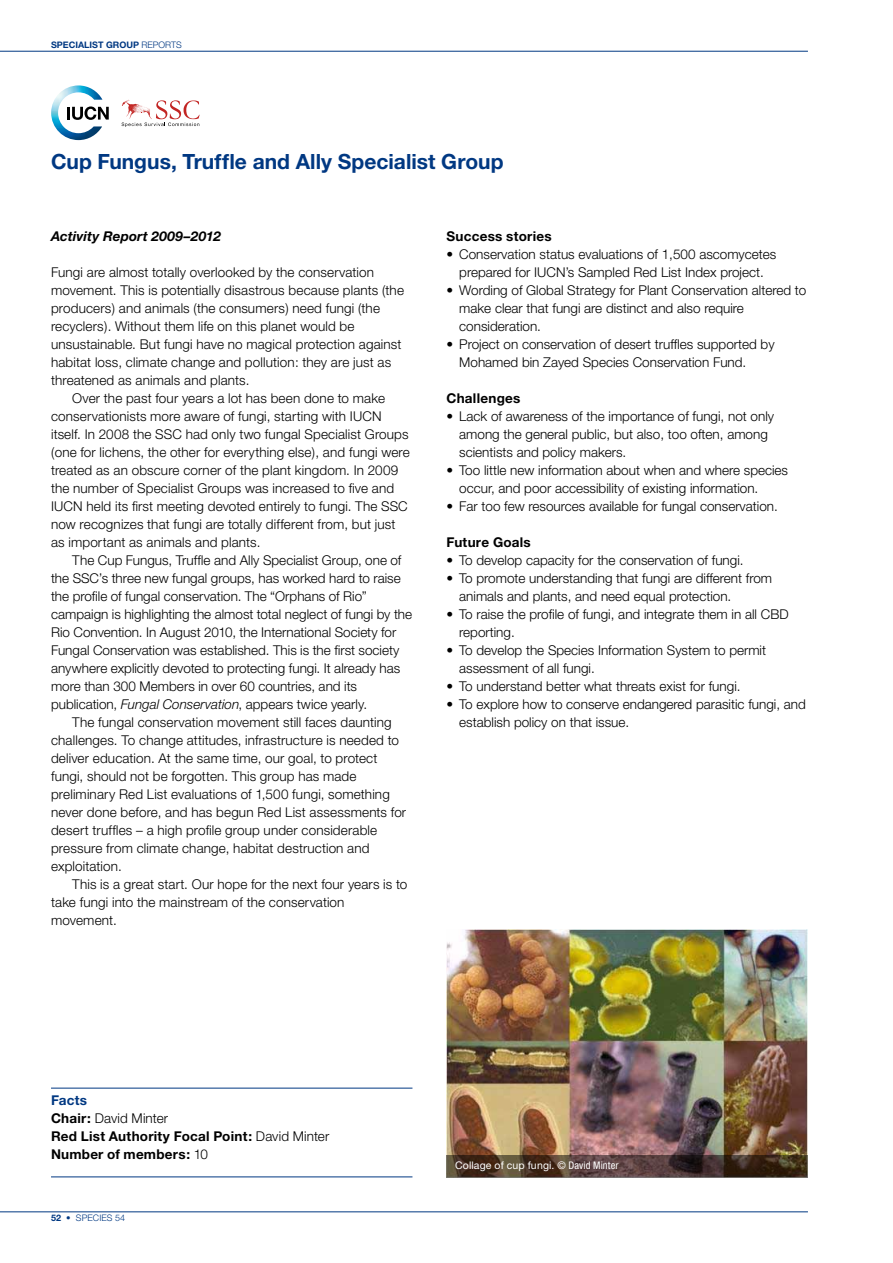
<style>
.page{position:relative;width:893px;height:1263px;background:#fff}
.page>*{position:absolute;margin:0;border:0;box-sizing:border-box;transform-origin:0 0}
.t1{font:700 21px "Helvetica Neue";color:#003882}
.t2{font:300 13.5px/18px "Helvetica Neue";color:#000}
.t3{font:700 13.5px/18px "Helvetica Neue";letter-spacing:.02em;color:#000}
.t4{font:italic 700 13.5px "Helvetica Neue";letter-spacing:.005em;color:#000}
.t5{font:10.5px "Helvetica Neue";letter-spacing:.015em;color:#fff}
.t6{font:300 9px "Helvetica Neue";letter-spacing:.02em;color:#003882}
.t7{font:700 9px "Helvetica Neue";color:#003882}
.s1{font-weight:700}
.s2{font-style:italic}
.s3{color:#003882}
.s4{font-weight:300}
.s5{font-stretch:condensed}
</style>
<div class="page">
<hr style="left:0;top:1211px;width:808px;height:1px;background:#003882">
<hr style="left:0;top:51px;width:808px;height:1px;background:#003882">
<img style="left:51px;top:85px;width:51px;height:55px">
<svg style="left:67px;top:106px;width:42px;height:14px"></svg>
<svg style="left:122px;top:100px;width:77px;height:27px"></svg>
<hr style="left:51px;top:1088px;width:361px;height:1px;background:#003882">
<hr style="left:51px;top:1176px;width:361px;height:1px;background:#003882">
<img style="left:446px;top:929px;width:362px;height:227px">
<svg style="left:446px;top:1156px;width:362px;height:22px;background:#4b382f"></svg>
<p class="t7" style="left:51px;top:39px;width:63px">specialist gro</p>
<p class="t6" style="left:126px;top:39px;width:40px"><span class="s1">up</span> report</p>
<p class="t6" style="left:176px;top:39px;width:7px">s</p>
<h1 class="t1" style="left:51px;top:149px;width:454px">Cup Fungus, Truffle and Ally Specialist Group</h1>
<p class="t4" style="left:51px;top:228px;width:171px">Activity Report 2009–2012</p>
<p class="t2" style="left:51px;top:263px;width:354px">Fungi are almost totally overlooked by the conservation movement. This is potentially disastrous because plants (the producers) and animals (the consumers) need fungi (the recyclers). Without them life on this planet would be unsustainable. But fungi have no magical protection against habitat loss, climate change and pollution: they are just as threatened as animals and plants.</p>
<p class="t2" style="left:51px;top:389px;width:335px;text-indent:21px">Over the past four years a lot has been done to make conservationists more aware of fungi, starting with IUCN itself. In 2008 the SSC</p>
<p class="t2" style="left:51px;top:425px;width:360px;text-indent:135px">had only two fungal Specialist Groups (one for lichens, the other for everything else), and fungi were treated as an obscure corner of the plant kingdom. In 2009 the number of Specialist Groups was increased to five and IUCN held its first meeting devoted entirely to fungi. The SSC now recognizes that fungi are totally different from, but just as important as animals and plants.</p>
<p class="t2" style="left:51px;top:551px;width:352px;text-indent:21px">The Cup Fungus, Truffle and Ally Specialist Group, one of the SSC</p>
<p class="t2" style="left:99px;top:569px;width:303px">’s three new fungal groups, has worked hard to raise</p>
<p class="t2" style="left:51px;top:587px;width:317px">the profile of fungal conservation. The “Orphans of Rio”</p>
<p class="t2" style="left:51px;top:605px;width:363px">campaign is highlighting the almost total neglect of fungi by the</p>
<p class="t2" style="left:51px;top:623px;width:347px">Rio Convention. In August 2010, the International Society for</p>
<p class="t2" style="left:51px;top:641px;width:350px">Fungal Conservation was established. This is the first society</p>
<p class="t2" style="left:51px;top:659px;width:351px">anywhere explicitly devoted to protecting fungi. It already has</p>
<p class="t2" style="left:51px;top:677px;width:307px">more than 300 Members in over 60 countries, and its</p>
<p class="t2" style="left:51px;top:695px;width:318px">publication, <span class="s2">Fungal Conservation</span>, appears twice yearly.</p>
<p class="t2" style="left:72px;top:713px;width:321px">The fungal conservation movement still faces daunting</p>
<p class="t2" style="left:51px;top:731px;width:350px">challenges. To change attitudes, infrastructure is needed to</p>
<p class="t2" style="left:51px;top:749px;width:328px">deliver education. At the same time, our goal, to protect</p>
<p class="t2" style="left:51px;top:767px;width:307px">fungi, should not be forgotten. This group has made</p>
<p class="t2" style="left:51px;top:785px;width:340px">preliminary Red List evaluations of 1,500 fungi, something</p>
<p class="t2" style="left:51px;top:803px;width:357px">never done before, and has begun Red List assessments for</p>
<p class="t2" style="left:51px;top:821px;width:328px">desert truffles – a high profile group under considerable</p>
<p class="t2" style="left:51px;top:839px;width:320px">pressure from climate change, habitat destruction and</p>
<p class="t2" style="left:51px;top:857px;width:72px">exploitation.</p>
<p class="t2" style="left:72px;top:875px;width:337px">This is a great start. Our hope for the next four years is to</p>
<p class="t2" style="left:51px;top:893px;width:295px">take fungi into the mainstream of the conservation</p>
<p class="t2" style="left:51px;top:911px;width:67px">movement.</p>
<p class="t3" style="left:446px;top:227px;width:107px">Success stories</p>
<p class="t2" style="left:446px;top:245px;width:331px;text-align:center">• Conservation status evaluations of 1,500 ascomycetes prepared for IUCN’s Sampled Red List Index project.</p>
<p class="t2" style="left:459px;top:281px;width:349px;text-indent:-13px">• Wording of Global Strategy for Plant Conservation altered to make clear that fungi are distinct and also require consideration.</p>
<p class="t2" style="left:459px;top:335px;width:317px;text-indent:-13px">• Project on conservation of desert truffles supported by<br>Mohamed bin Zayed Species Conservation Fund.</p>
<p class="t3" style="left:446px;top:389px;width:75px">Challenges</p>
<p class="t2" style="left:459px;top:407px;width:316px;text-indent:-13px">• Lack of awareness of the importance of fungi, not only among the general public, but also, too often, among scientists and policy makers.</p>
<p class="t2" style="left:459px;top:461px;width:330px;text-indent:-13px">• Too little new information about when and where species occur, and poor accessibility of existing information.</p>
<p class="t2" style="left:446px;top:497px;width:333px">• Far too few resources available for fungal conservation.</p>
<p class="t3" style="left:446px;top:533px;width:86px">Future Goals</p>
<p class="t2" style="left:446px;top:551px;width:299px">• To develop capacity for the conservation of fungi.</p>
<p class="t2" style="left:459px;top:569px;width:314px;text-indent:-13px">• To promote understanding that fungi are different from animals and plants, and need equal protection.</p>
<p class="t2" style="left:459px;top:605px;width:331px;text-indent:-13px">• To raise the profile of fungi, and integrate them in all CBD reporting.</p>
<p class="t2" style="left:459px;top:641px;width:308px;text-indent:-13px">• To develop the Species Information System to permit assessment of all fungi.</p>
<p class="t2" style="left:446px;top:677px;width:296px">• To understand better what threats exist for fungi.</p>
<p class="t2" style="left:459px;top:695px;width:348px;text-indent:-13px">• To explore how to conserve endangered parasitic fungi, and establish policy on that issue.</p>
<p class="t3" style="left:51px;top:1091px;width:280px"><span class="s3">Facts<br></span>Chair: <span class="s4">David Minter<br></span>Red List Authority Focal Point: <span class="s4">David Minter<br></span>Number of members: <span class="s4">10</span></p>
<p class="t6" style="left:51px;top:1212px;width:76px"><span class="s1">52</span> • species 54</p>
<p class="t5" style="left:455px;top:1159px;width:165px">Collage of cup fungi. © <span class="s5">David Minter</span></p>
</div>
